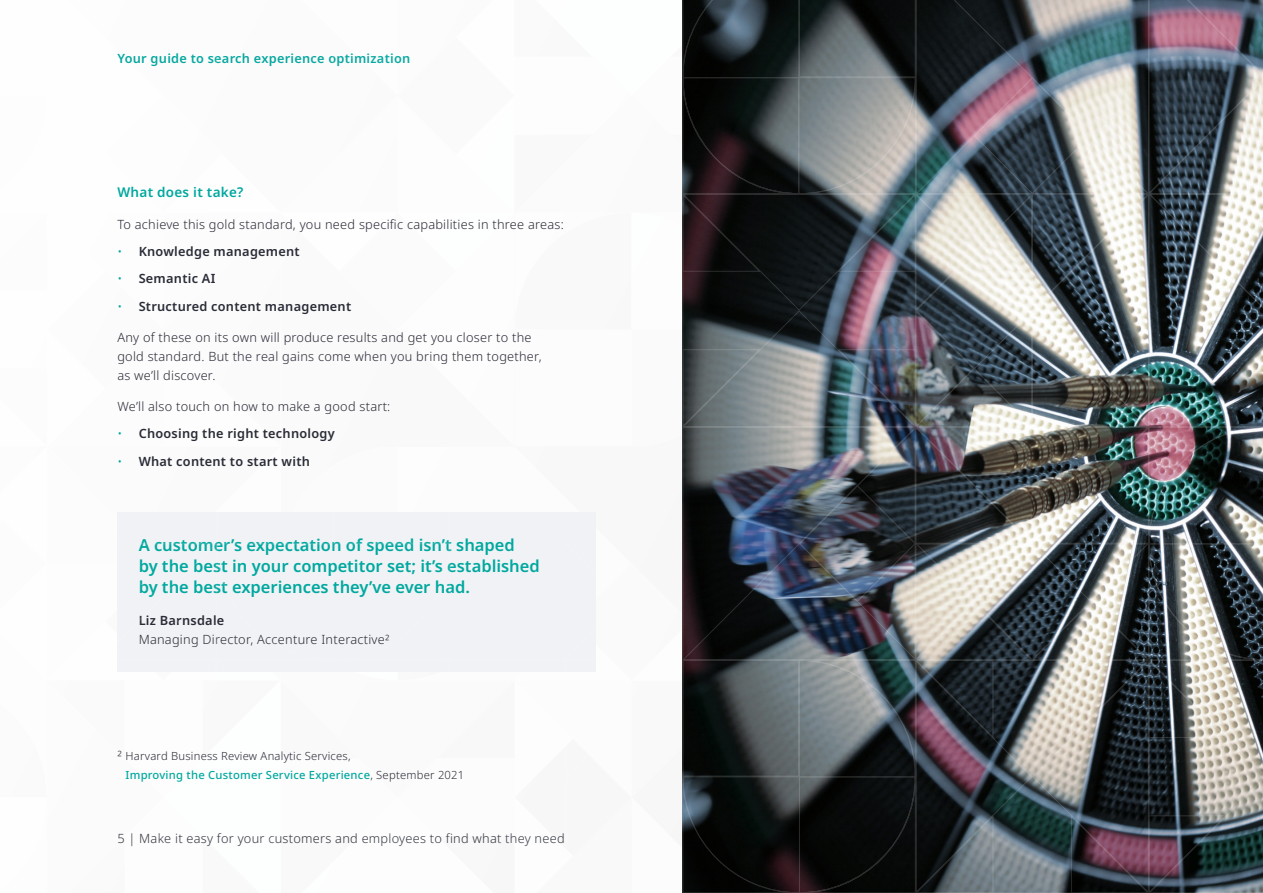
<style>
.page{position:relative;width:1263px;height:893px;background:#fff}
.page>*{position:absolute;margin:0;border:0;box-sizing:border-box;transform-origin:0 0}
.t1{font:600 16.5px/21px "Noto Sans";color:#00a89f}
.t2{font:600 13.5px "Noto Sans";letter-spacing:.02em;color:#00a89f}
.t3{font:300 12.75px/18.8px "Noto Sans";letter-spacing:.02em;color:#292b36}
.t4{font:600 12.75px "Noto Sans";letter-spacing:.02em;color:#292b36}
.t5{font:600 12.75px "Noto Sans";letter-spacing:.02em;color:#00a89f}
.t6{font:300 11.25px/18.8px "Noto Sans";letter-spacing:.02em;color:#292b36}
.s1{font-weight:300;color:#00a89f}
.s2{font-size:12.75px}
.s3{font-weight:500;color:#00a89f}
</style>
<div class="page">
<img style="left:117px;top:0;width:1146px;height:893px">
<p class="t5" style="left:117px;top:49px;width:294px">Your guide to search experience optimization</p>
<p class="t2" style="left:117px;top:183px;width:128px">What does it take?</p>
<p class="t3" style="left:117px;top:215px;width:448px">To achieve this gold standard, you need specific capabilities in three areas:</p>
<p class="t4" style="left:117px;top:242px;width:184px"><span class="s1">•</span> Knowledge management</p>
<p class="t4" style="left:117px;top:270px;width:100px"><span class="s1">•</span> Semantic AI</p>
<p class="t4" style="left:117px;top:297px;width:235px"><span class="s1">•</span> Structured content management</p>
<p class="t3" style="left:117px;top:328px;width:426px">Any of these on its own will produce results and get you closer to the gold standard. But the real gains come when you bring them together, as we’ll discover.</p>
<p class="t3" style="left:117px;top:397px;width:274px">We’ll also touch on how to make a good start:</p>
<p class="t4" style="left:117px;top:425px;width:219px"><span class="s1">•</span> Choosing the right technology</p>
<p class="t4" style="left:117px;top:452px;width:194px"><span class="s1">•</span> What content to start with</p>
<p class="t1" style="left:139px;top:535px;width:403px">A customer’s expectation of speed isn’t shaped<br>by the best in your competitor set; it’s established by the best experiences they’ve ever had.</p>
<p class="t4" style="left:139px;top:611px;width:87px">Liz Barnsdale</p>
<p class="t3" style="left:139px;top:630px;width:252px">Managing Director, Accenture Interactive2</p>
<p class="t6" style="left:126px;top:747px;width:340px;text-indent:-8px"><span class="s2">2</span> Harvard Business Review Analytic Services,<br><span class="s3">Improving the Customer Service Experience</span>, September 2021</p>
<p class="t3" style="left:117px;top:829px;width:449px">5 | Make it easy for your customers and employees to find what they need</p>
</div>
